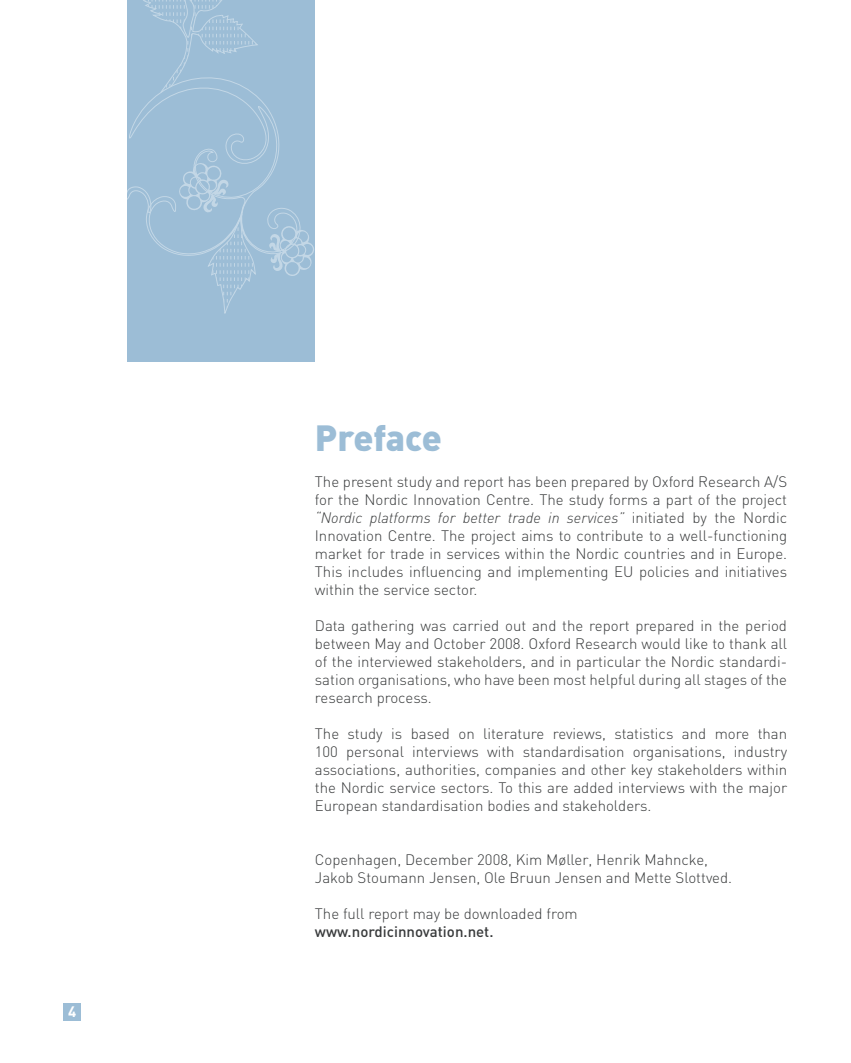
<style>
.page{position:relative;width:851px;height:1063px;background:#fff}
.page>*{position:absolute;margin:0;border:0;box-sizing:border-box;transform-origin:0 0}
.t1{font:900 36px "DIN";letter-spacing:-.01em;color:#9cbdd6}
.t2{font:300 15px/18px "DIN";color:#383a3b;text-align:justify}
.t3{font:500 15px "DIN";color:#383a3b}
.t4{font:700 15px "DIN";color:#fff}
.s1{font-style:italic}
</style>
<div class="page">
<div style="left:64px;top:1003px;width:17px;height:17px;background:#9cbdd6"></div>
<div style="left:128px;top:0;width:187px;height:361px;background:#9cbdd6"></div>
<svg style="left:128px;top:0;width:186px;height:314px"></svg>
<p class="t4" style="left:68px;top:1002px;width:10px">4</p>
<h1 class="t1" style="left:315px;top:414px;width:128px">Preface</h1>
<p class="t2" style="left:315px;top:473px;width:474px">The present study and report has been prepared by Oxford Research A/S for the Nordic Innovation Centre. The study forms a part of the project <span class="s1">“Nordic platforms for better trade in services”</span> initiated by the Nordic Innovation Centre. The project aims to contribute to a well-functioning market for trade in services within the Nordic countries and in Europe.<br>This includes influencing and implementing EU policies and initiatives within the service sector.</p>
<p class="t2" style="left:315px;top:617px;width:474px">Data gathering was carried out and the report prepared in the period between M ay and October 2008. Oxford Research would like to thank all of the interviewed stakeholders, and in particular the Nordic standardi&shy;sation organisations, who have been most helpful during all stages of the research process.</p>
<p class="t2" style="left:315px;top:725px;width:474px">The study is based on literature reviews, statistics and more than 100 personal interviews with standardisation organisations, industry associations, authorities, companies and other key stakeholders within the Nordic service sectors. To this are added interviews with the major European standardisation bodies and stakeholders.</p>
<p class="t2" style="left:315px;top:851px;width:419px">Copenhagen, December 2008, Kim Møller, Henrik Mahncke,<br>Jakob Stoumann Jensen, Ole Bruun Jensen and Mette Slottved.</p>
<p class="t2" style="left:315px;top:905px;width:264px">The full report may be downloaded from</p>
<p class="t3" style="left:315px;top:922px;width:180px">www.nordicinnovation.net.</p>
</div>
